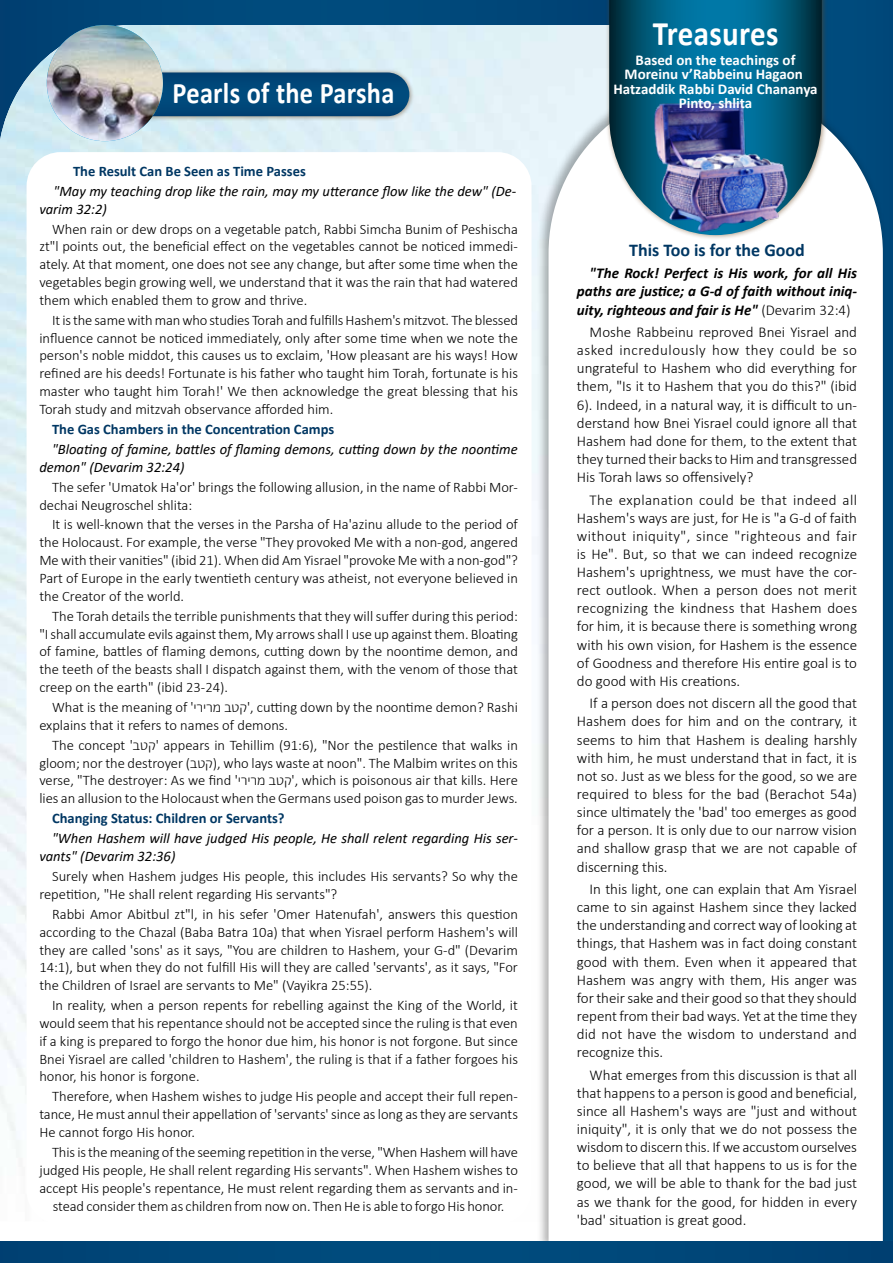
<style>
.page{position:relative;width:893px;height:1263px;background:#fff}
.page>*{position:absolute;margin:0;border:0;box-sizing:border-box;transform-origin:0 0}
.t1{font:700 34.5px "Calibri";letter-spacing:.01em;color:#fff;scale:.9 1}
.t2{font:700 30px "Calibri";letter-spacing:.01em;color:#fff;scale:.88 1}
.t3{font:700 18px "Calibri";color:#003763}
.t4{font:300 15px/18.1px "Calibri";color:#000;text-align:justify}
.t5{font:italic 700 15px/18.1px "Calibri";color:#000;text-align:justify}
.t6{font:700 15px/14.2px "Calibri";color:#fff;text-align:center}
.t7{font:300 14.55px/17.9px "Calibri";color:#000;text-align:justify}
.t8{font:italic 14.55px/17.9px "Calibri";color:#000}
.t9{font:700 14.55px "Calibri";color:#003763}
.s1{font-weight:300;font-style:normal}
</style>
<div class="page">
<div style="left:0;top:0;width:655px;height:184px;background:#00487a"></div>
<img style="left:0;top:25px;width:605px;height:1132px">
<div style="left:728px;top:0;width:165px;height:1263px;background:#004779"></div>
<div style="left:129px;top:68px;width:286px;height:53px;background:#683f13;opacity:.5"></div>
<svg style="left:153px;top:72px;width:256px;height:44px"></svg>
<div style="left:536px;top:73px;width:351px;height:1179px;background:#000;opacity:.31"></div>
<svg style="left:549px;top:86px;width:334px;height:1156px"></svg>
<div style="left:27px;top:152px;width:504px;height:1073px;background:#fff;border-radius:34px"></div>
<div style="left:0;top:1242px;width:893px;height:21px;background:#00487a"></div>
<img style="left:47px;top:25px;width:116px;height:116px;border-radius:58px">
<div style="left:605px;top:0;width:223px;height:241px;background:#683f13;opacity:.5"></div>
<svg style="left:609px;top:0;width:213px;height:103px"></svg>
<img style="left:608px;top:103px;width:215px;height:140px">
<h2 class="t2" style="left:173px;top:72px;width:254px">Pearls of the Parsha</h2>
<p class="t9" style="left:73px;top:161px;width:234px">The Result Can Be Seen as Time Passes</p>
<p class="t8" style="left:39px;top:181px;width:478px;text-indent:14px">"May my teaching drop like the rain, may my utterance flow like the dew" (De&shy;varim 32:2)</p>
<p class="t7" style="left:39px;top:220px;width:480px;text-indent:13px">When rain or dew drops on a vegetable patch, Rabbi Simcha Bunim of Peshischa zt"l points out, the beneficial effect on the vegetables cannot be noticed immedi&shy;ately. At that moment, one does not see any change, but after some time when the vegetables begin growing well, we understand that it was the rain that had watered them which enabled them to grow and thrive.</p>
<p class="t7" style="left:39px;top:311px;width:480px;text-indent:13px">It is the same with man who studies Torah and fulfills Hashem's mitzvot. The blessed influence cannot be noticed immediately, only after some time when we note the person's noble middot, this causes us to exclaim, 'How pleasant are his ways! How refined are his deeds! Fortunate is his father who taught him Torah, fortunate is his master who taught him Torah!' We then acknowledge the great blessing that his Torah study and mitzvah observance afforded him.</p>
<p class="t9" style="left:52px;top:419px;width:284px">The Gas Chambers in the Concentration Camps</p>
<p class="t8" style="left:39px;top:439px;width:480px;text-indent:13px">"Bloating of famine, battles of flaming demons, cutting down by the noontime demon" (Devarim 32:24)</p>
<p class="t7" style="left:39px;top:478px;width:480px;text-indent:13px">The sefer 'Umatok Ha'or' brings the following allusion, in the name of Rabbi Mor&shy;dechai Neugroschel shlita:</p>
<p class="t7" style="left:39px;top:516px;width:480px;text-indent:13px">It is well-known that the verses in the Parsha of Ha'azinu allude to the period of the Holocaust. For example, the verse "They provoked Me with a non-god, angered Me with their vanities" (ibid 21). When did Am Yisrael "provoke Me with a non-god"?<br>Part of Europe in the early twentieth century was atheist, not everyone believed in the Creator of the world.</p>
<p class="t7" style="left:39px;top:607px;width:480px;text-indent:13px">The Torah details the terrible punishments that they will suffer during this period: "I shall accumulate evils against them, My arrows shall I use up against them. Bloating of famine, battles of flaming demons, cutting down by the noontime demon, and the teeth of the beasts shall I dispatch against them, with the venom of those that creep on the earth" (ibid 23-24).</p>
<p class="t7" style="left:39px;top:698px;width:480px;text-indent:13px">What is the meaning of ' מרירי קטב ', cutting down by the noontime demon? Rashi explains that it refers to names of demons.</p>
<p class="t7" style="left:39px;top:736px;width:480px;text-indent:13px">The concept ' קטב ' appears in Tehillim (91:6), "Nor the pestilence that walks in gloom; nor the destroyer ( קטב (, who lays waste at noon". The Malbim writes on this verse, "The destroyer: As we find ' מרירי קטב ', which is poisonous air that kills. Here lies an allusion to the Holocaust when the Germans used poison gas to murder Jews.</p>
<p class="t9" style="left:52px;top:808px;width:234px">Changing Status: Children or Servants?</p>
<p class="t8" style="left:39px;top:829px;width:480px;text-indent:13px">"When Hashem will have judged His people, He shall relent regarding His ser&shy;vants" (Devarim 32:36)</p>
<p class="t7" style="left:39px;top:867px;width:480px;text-indent:13px">Surely when Hashem judges His people, this includes His servants? So why the repetition, "He shall relent regarding His servants"?</p>
<p class="t7" style="left:39px;top:905px;width:480px;text-indent:13px">Rabbi Amor Abitbul zt"l, in his sefer 'Omer Hatenufah', answers this question according to the Chazal (Baba Batra 10a) that when Yisrael perform Hashem's will they are called 'sons' as it says, "You are children to Hashem, your G-d" (Devarim 14:1), but when they do not fulfill His will they are called 'servants', as it says, "For the Children of Israel are servants to Me" (Vayikra 25:55).</p>
<p class="t7" style="left:39px;top:996px;width:480px;text-indent:13px">In reality, when a person repents for rebelling against the King of the World, it would seem that his repentance should not be accepted since the ruling is that even if a king is prepared to forgo the honor due him, his honor is not forgone. But since Bnei Yisrael are called 'children to Hashem', the ruling is that if a father forgoes his honor, his honor is forgone.</p>
<p class="t7" style="left:39px;top:1087px;width:480px;text-indent:13px">Therefore, when Hashem wishes to judge His people and accept their full repen&shy;tance, He must annul their appellation of 'servants' since as long as they are servants He cannot forgo His honor.</p>
<p class="t7" style="left:52px;top:1143px;width:467px">This is the meaning of the seeming repetition in the verse, "When Hashem will have</p>
<p class="t7" style="left:39px;top:1161px;width:480px">judged His people, He shall relent regarding His servants". When Hashem wishes to</p>
<p class="t7" style="left:39px;top:1179px;width:480px">accept His people's repentance, He must relent regarding them as servants and in-</p>
<p class="t7" style="left:53px;top:1197px;width:453px">stead consider them as children from now on. Then He is able to forgo His honor.</p>
<h1 class="t1" style="left:653px;top:9px;width:141px">Treasures</h1>
<p class="t6" style="left:613px;top:53px;width:206px">Based on the teachings of<br>Moreinu v’Rabbeinu Hagaon<br>Hatzaddik Rabbi David Chananya<br>Pinto, shlita</p>
<p class="t3" style="left:629px;top:237px;width:177px">This Too is for the Good</p>
<p class="t5" style="left:577px;top:264px;width:282px;text-indent:13px">"The Rock! Perfect is His work, for all His paths are justice; a G-d of faith without iniq&shy;uity, righteous and fair is He" <span class="s1">(Devarim 32:4)</span></p>
<p class="t4" style="left:577px;top:323px;width:282px;text-indent:13px">Moshe Rabbeinu reproved Bnei Yisrael and asked incredulously how they could be so ungrateful to Hashem who did everything for them, "Is it to Hashem that you do this?" (ibid 6). Indeed, in a natural way, it is difficult to un&shy;derstand how Bnei Yisrael could ignore all that Hashem had done for them, to the extent that they turned their backs to Him and transgressed His Torah laws so offensively?</p>
<p class="t4" style="left:577px;top:490px;width:282px;text-indent:13px">The explanation could be that indeed all Hashem's ways are just, for He is "a G-d of faith without iniquity", since "righteous and fair is He". But, so that we can indeed recognize Hashem's uprightness, we must have the cor&shy;rect outlook. When a person does not merit recognizing the kindness that Hashem does for him, it is because there is something wrong with his own vision, for Hashem is the essence of Goodness and therefore His entire goal is to do good with His creations.</p>
<p class="t4" style="left:577px;top:694px;width:282px;text-indent:13px">If a person does not discern all the good that Hashem does for him and on the contrary, it seems to him that Hashem is dealing harshly with him, he must understand that in fact, it is not so. Just as we bless for the good, so we are required to bless for the bad (Berachot 54a) since ultimately the 'bad' too emerges as good for a person. It is only due to our narrow vision and shallow grasp that we are not capable of discerning this.</p>
<p class="t4" style="left:577px;top:880px;width:282px;text-indent:13px">In this light, one can explain that Am Yisrael came to sin against Hashem since they lacked the understanding and correct way of looking at things, that Hashem was in fact doing constant good with them. Even when it appeared that Hashem was angry with them, His anger was for their sake and their good so that they should repent from their bad ways. Yet at the time they did not have the wisdom to understand and recognize this.</p>
<p class="t4" style="left:577px;top:1065px;width:282px;text-indent:13px">What emerges from this discussion is that all that happens to a person is good and beneficial, since all Hashem's ways are "just and without iniquity", it is only that we do not possess the wisdom to discern this. If we accustom ourselves to believe that all that happens to us is for the good, we will be able to thank for the bad just as we thank for the good, for hidden in every 'bad' situation is great good.</p>
</div>
